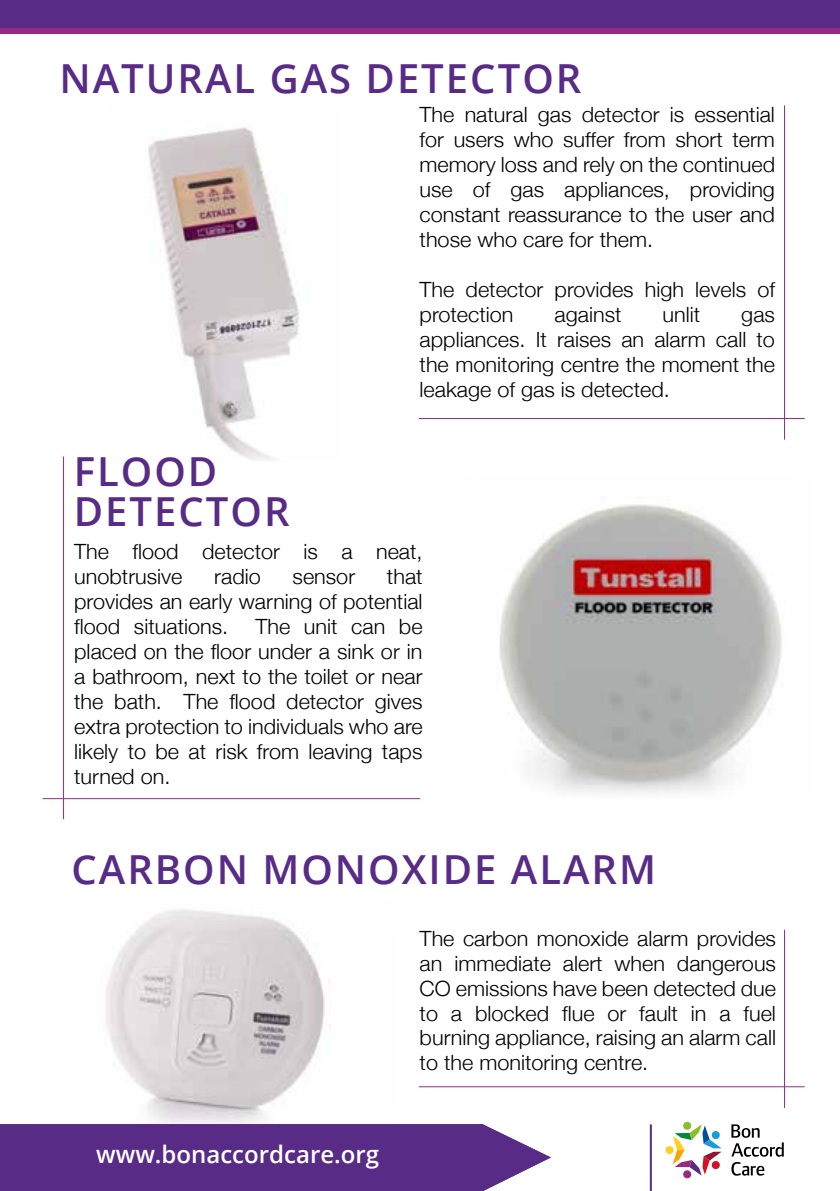
<style>
.page{position:relative;width:840px;height:1191px;background:#fff}
.page>*{position:absolute;margin:0;border:0;box-sizing:border-box;transform-origin:0 0}
.t1{font:600 40px/40px "Open Sans";letter-spacing:.05em;color:#572b86}
.t2{font:600 24px "Open Sans";color:#fff}
.t3{font:300 21px/25px "Helvetica Neue";color:#000;text-align:justify}
</style>
<div class="page">
<img style="left:148px;top:127px;width:151px;height:333px">
<img style="left:106px;top:909px;width:219px;height:215px">
<hr style="left:63px;top:456px;width:1px;height:363px;background:#982985">
<hr style="left:43px;top:798px;width:377px;height:1px;background:#982985">
<hr style="left:419px;top:418px;width:385px;height:1px;background:#982985">
<hr style="left:783px;top:105px;width:1px;height:334px;background:#982985">
<hr style="left:419px;top:1086px;width:385px;height:1px;background:#982985">
<hr style="left:783px;top:929px;width:1px;height:178px;background:#982985">
<hr style="left:649px;top:1124px;width:2px;height:67px;background:#572b86">
<svg style="left:731px;top:1124px;width:52px;height:32px"></svg>
<svg style="left:731px;top:1162px;width:33px;height:13px"></svg>
<div style="left:665px;top:1146px;width:8px;height:8px;background:#ffd022;border-radius:50%"></div>
<svg style="left:672px;top:1121px;width:49px;height:57px"></svg>
<div style="left:0;top:0;width:839px;height:31px;background:#572b86"></div>
<div style="left:0;top:28px;width:839px;height:6px;background:#982985"></div>
<img style="left:499px;top:504px;width:283px;height:289px">
<div style="left:0;top:1124px;width:550px;height:67px;background:#572b86"></div>
<h1 class="t1" style="left:59px;top:58px;width:523px">NATURAL GAS DETECTOR</h1>
<p class="t3" style="left:419px;top:101px;width:357px">The natural gas detector is essential for users who suffer from short term memory loss and rely on the continued use of gas appliances, providing constant reassurance to the user and those who care for them.</p>
<p class="t3" style="left:419px;top:276px;width:356px">The detector provides high levels of protection</p>
<p class="t3" style="left:554px;top:301px;width:68px">against</p>
<p class="t3" style="left:662px;top:301px;width:39px">unlit</p>
<p class="t3" style="left:419px;top:301px;width:357px;text-indent:321px">gas appliances. It raises an alarm call to the monitoring centre the moment the leakage of gas is detected.</p>
<h1 class="t1" style="left:74px;top:451px;width:217px">FLOOD<br>DETECTOR</h1>
<p class="t3" style="left:74px;top:537px;width:349px">The flood detector is a neat, unobtrusive</p>
<p class="t3" style="left:74px;top:562px;width:350px;text-indent:312px">that provides an early warning of potential flood situations.</p>
<p class="t3" style="left:214px;top:562px;width:48px">radio</p>
<p class="t3" style="left:292px;top:562px;width:64px">sensor</p>
<p class="t3" style="left:74px;top:612px;width:350px;text-indent:181px">The unit can be placed on the floor under a sink or in a bathroom, next to the toilet or near the bath. The flood detector gives extra protection to individuals who are likely to be at risk from leaving taps turned on.</p>
<h1 class="t1" style="left:71px;top:849px;width:585px">CARBON MONOXIDE ALARM</h1>
<p class="t2" style="left:96px;top:1138px;width:284px">www.bonaccordcare.org</p>
<p class="t3" style="left:419px;top:924px;width:358px">The carbon monoxide alarm provides an immediate alert when dangerous CO emissions have been detected due to a blocked flue or fault in a fuel burning appliance, raising an alarm call to the monitoring centre.</p>
</div>
